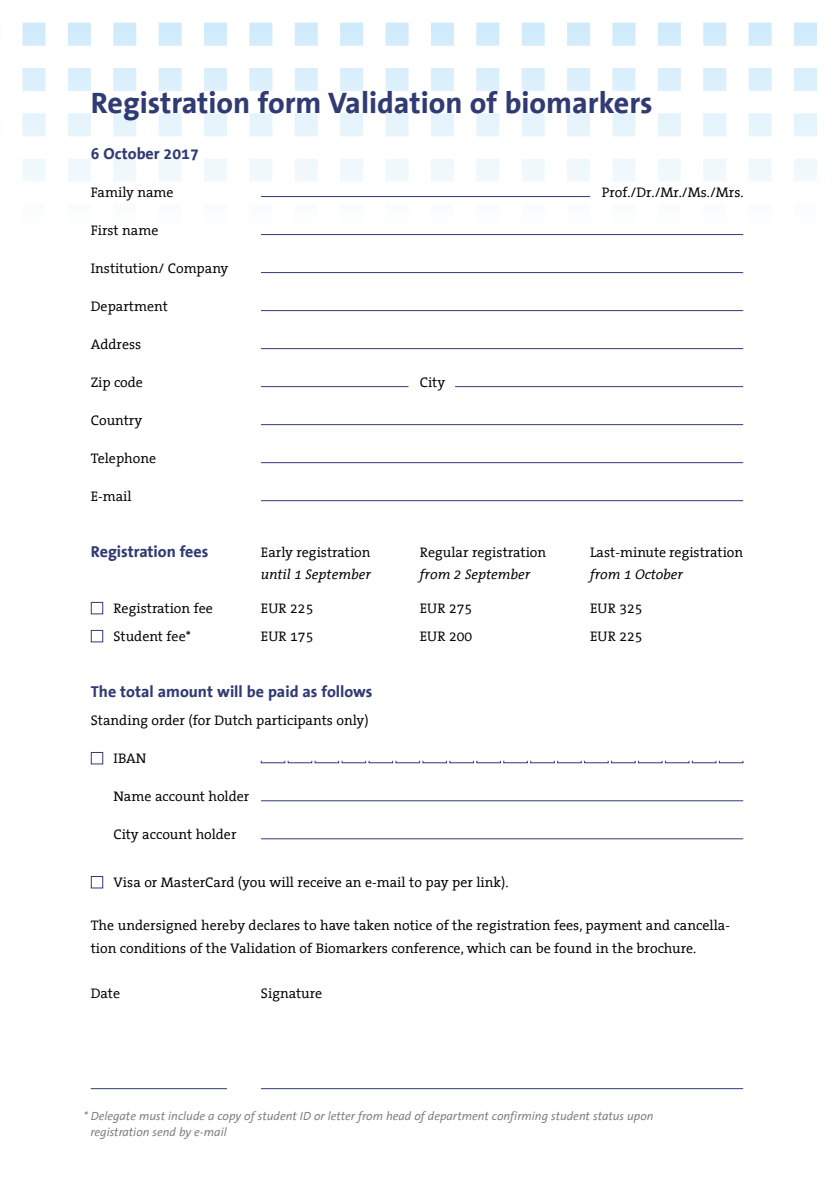
<style>
.page{position:relative;width:834px;height:1191px;background:#fff}
.page>*{position:absolute;margin:0;border:0;box-sizing:border-box;transform-origin:0 0}
.t1{font:700 30px "The Sans Office";color:#303b74}
.t2{font:700 16px "The Sans Office";color:#303b74}
.t3{font:14px/22.6px "The Serif Office";color:#000}
.t4{font:italic 14px "The Serif Office";color:#000}
.t5{font:italic 12px/16px "The Sans Office";color:#7f7c7a}
</style>
<div class="page">
<hr style="left:261px;top:234px;width:482px;height:1px;background:#303b74">
<hr style="left:261px;top:272px;width:482px;height:1px;background:#303b74">
<hr style="left:261px;top:310px;width:482px;height:1px;background:#303b74">
<hr style="left:261px;top:348px;width:482px;height:1px;background:#303b74">
<hr style="left:261px;top:386px;width:147px;height:1px;background:#303b74">
<hr style="left:455px;top:386px;width:288px;height:1px;background:#303b74">
<hr style="left:261px;top:424px;width:482px;height:1px;background:#303b74">
<hr style="left:261px;top:462px;width:482px;height:1px;background:#303b74">
<hr style="left:261px;top:500px;width:482px;height:1px;background:#303b74">
<div style="left:91px;top:602px;width:12px;height:12px;border:1px solid #303b74"></div>
<div style="left:91px;top:630px;width:12px;height:12px;border:1px solid #303b74"></div>
<div style="left:91px;top:752px;width:12px;height:12px;border:1px solid #303b74"></div>
<div style="left:261px;top:760px;width:24px;height:3px;border:1px solid #303b74"></div>
<div style="left:288px;top:760px;width:24px;height:3px;border:1px solid #303b74"></div>
<div style="left:315px;top:760px;width:24px;height:3px;border:1px solid #303b74"></div>
<div style="left:342px;top:760px;width:24px;height:3px;border:1px solid #303b74"></div>
<div style="left:369px;top:760px;width:24px;height:3px;border:1px solid #303b74"></div>
<div style="left:395px;top:760px;width:25px;height:3px;border:1px solid #303b74"></div>
<div style="left:422px;top:760px;width:24px;height:3px;border:1px solid #303b74"></div>
<div style="left:449px;top:760px;width:24px;height:3px;border:1px solid #303b74"></div>
<div style="left:476px;top:760px;width:24px;height:3px;border:1px solid #303b74"></div>
<div style="left:503px;top:760px;width:24px;height:3px;border:1px solid #303b74"></div>
<div style="left:530px;top:760px;width:24px;height:3px;border:1px solid #303b74"></div>
<div style="left:557px;top:760px;width:24px;height:3px;border:1px solid #303b74"></div>
<div style="left:584px;top:760px;width:24px;height:3px;border:1px solid #303b74"></div>
<div style="left:611px;top:760px;width:24px;height:3px;border:1px solid #303b74"></div>
<div style="left:638px;top:760px;width:24px;height:3px;border:1px solid #303b74"></div>
<div style="left:665px;top:760px;width:24px;height:3px;border:1px solid #303b74"></div>
<div style="left:692px;top:760px;width:24px;height:3px;border:1px solid #303b74"></div>
<div style="left:719px;top:760px;width:24px;height:3px;border:1px solid #303b74"></div>
<hr style="left:261px;top:800px;width:482px;height:1px;background:#303b74">
<hr style="left:261px;top:838px;width:482px;height:1px;background:#303b74">
<div style="left:91px;top:876px;width:12px;height:12px;border:1px solid #303b74"></div>
<hr style="left:91px;top:1088px;width:136px;height:1px;background:#303b74">
<hr style="left:261px;top:1088px;width:482px;height:1px;background:#303b74">
<svg style="left:22px;top:23px;width:794px;height:175px"></svg>
<h1 class="t1" style="left:91px;top:88px;width:563px">Registration form Validation of biomarkers</h1>
<p class="t2" style="left:91px;top:145px;width:110px">6 October 2017</p>
<p class="t3" style="left:91px;top:181px;width:84px">Family name</p>
<p class="t3" style="left:601px;top:181px;width:143px">Prof./Dr./Mr./Ms./Mrs.</p>
<p class="t3" style="left:91px;top:219px;width:69px">First name</p>
<p class="t3" style="left:91px;top:257px;width:139px">Institution/ Company</p>
<p class="t3" style="left:91px;top:295px;width:79px">Department</p>
<p class="t3" style="left:91px;top:333px;width:52px">Address</p>
<p class="t3" style="left:91px;top:371px;width:54px">Zip code</p>
<p class="t3" style="left:420px;top:371px;width:27px">City</p>
<p class="t3" style="left:91px;top:409px;width:53px">Country</p>
<p class="t3" style="left:91px;top:447px;width:67px">Telephone</p>
<p class="t3" style="left:91px;top:485px;width:42px">E-mail</p>
<p class="t2" style="left:91px;top:543px;width:119px">Registration fees</p>
<p class="t3" style="left:261px;top:541px;width:111px">Early registration</p>
<p class="t3" style="left:420px;top:541px;width:128px">Regular registration</p>
<p class="t3" style="left:590px;top:541px;width:155px">Last-minute registration</p>
<p class="t4" style="left:261px;top:566px;width:111px">until 1 September</p>
<p class="t4" style="left:420px;top:566px;width:112px">from 2 September</p>
<p class="t4" style="left:590px;top:566px;width:95px">from 1 October</p>
<p class="t3" style="left:113px;top:597px;width:101px">Registration fee</p>
<p class="t3" style="left:261px;top:597px;width:54px">EUR 225</p>
<p class="t3" style="left:420px;top:597px;width:54px">EUR 275</p>
<p class="t3" style="left:590px;top:597px;width:54px">EUR 325</p>
<p class="t3" style="left:113px;top:625px;width:79px">Student fee*</p>
<p class="t3" style="left:261px;top:625px;width:54px">EUR 175</p>
<p class="t3" style="left:420px;top:625px;width:54px">EUR 200</p>
<p class="t3" style="left:590px;top:625px;width:54px">EUR 225</p>
<p class="t2" style="left:91px;top:683px;width:283px">The total amount will be paid as follows</p>
<p class="t3" style="left:91px;top:709px;width:279px">Standing order (for Dutch participants only)</p>
<p class="t3" style="left:113px;top:747px;width:34px">IBAN</p>
<p class="t3" style="left:113px;top:785px;width:137px">Name account holder</p>
<p class="t3" style="left:113px;top:823px;width:124px">City account holder</p>
<p class="t3" style="left:113px;top:871px;width:396px">Visa or MasterCard (you will receive an e-mail to pay per link).</p>
<p class="t3" style="left:91px;top:914px;width:640px">The undersigned hereby declares to have taken notice of the registration fees, payment and cancella&shy;tion conditions of the Validation of Biomarkers conference, which can be found in the brochure.</p>
<p class="t3" style="left:91px;top:982px;width:31px">Date</p>
<p class="t3" style="left:261px;top:982px;width:63px">Signature</p>
<p class="t5" style="left:90px;top:1108px;width:564px;text-indent:-7px">* Delegate must include a copy of student ID or letter from head of department confirming student status upon registration send by e-mail</p>
</div>
